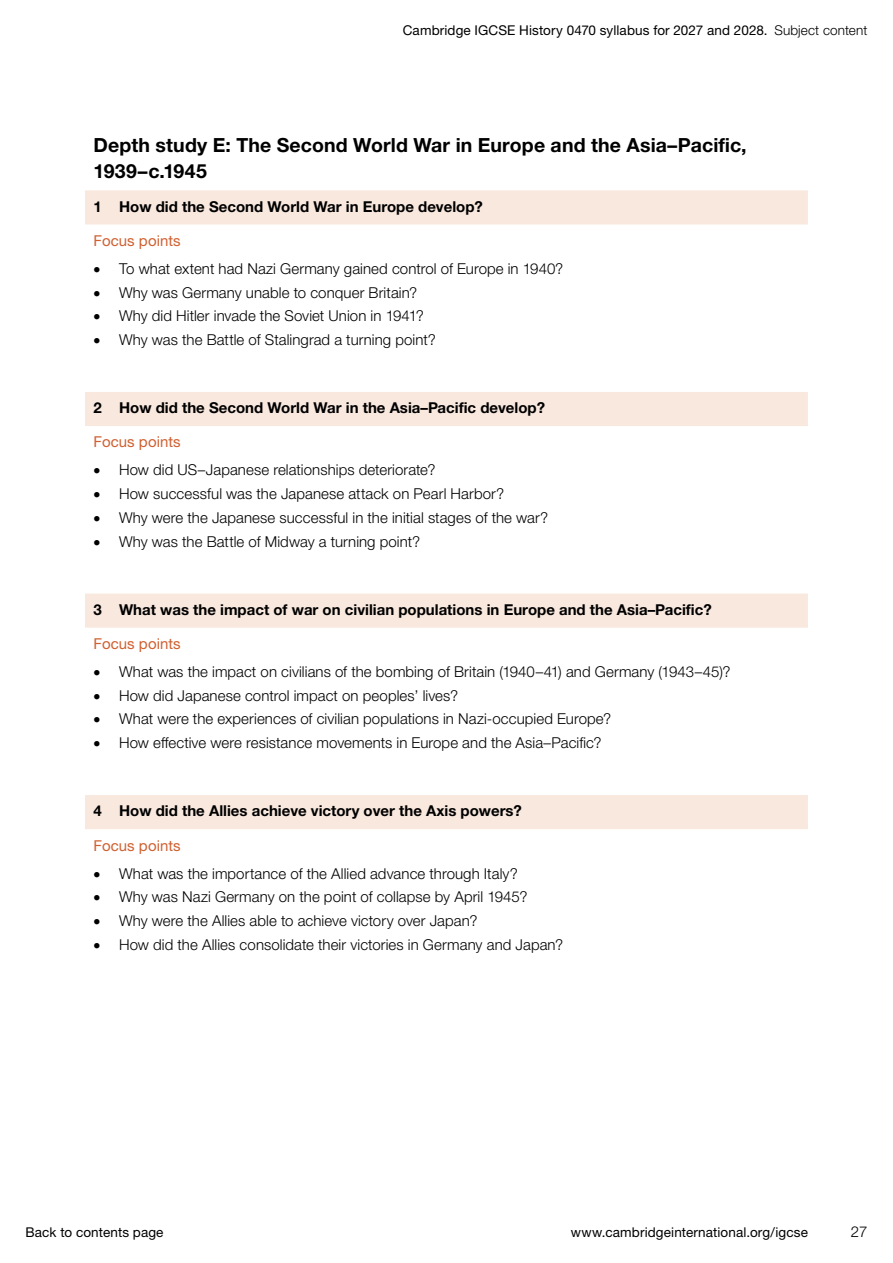
<style>
.page{position:relative;width:893px;height:1263px;background:#fff}
.page>*{position:absolute;margin:0;border:0;box-sizing:border-box;transform-origin:0 0}
.Subject_content_table_-_topic_name{font:700 19.5px/25.5px "Helvetica Neue LTW1 G";letter-spacing:.005em;color:#000}
.Bullets{font:300 15px "Helvetica Neue LTW1 G";letter-spacing:.005em;color:#000}
.Body_text__no_space_after{font:700 15px "Helvetica Neue LTW1 G";color:#000}
.Bullets_last_one{font:300 15px "Helvetica Neue LTW1 G";letter-spacing:.005em;color:#000}
.First_para_before_bullets{font:15px "Helvetica Neue LTW1 G";letter-spacing:.005em;color:#d06031}
.t1{font:13.5px "Helvetica Neue LTW1 G";letter-spacing:.01em;color:#000}
.s1{font-weight:300}
</style>
<div class="page">
<svg style="left:85px;top:190px;width:723px;height:639px"></svg>
<p class="t1" style="left:403px;top:22px;width:466px">Cambridge IGCSE History 0470 syllabus for 2027 and 2028. <span class="s1">Subject content</span></p>
<h3 class="Subject_content_table_-_topic_name" style="left:94px;top:132px;width:655px">Depth study E: The Second World War in Europe and the Asia–Pacific,<br>1939–c.1945</h3>
<p class="Body_text__no_space_after" style="left:94px;top:197px;width:391px">1 How did the Second World War in Europe develop?</p>
<p class="First_para_before_bullets" style="left:94px;top:231px;width:89px">Focus points</p>
<p class="Bullets" style="left:94px;top:259px;width:471px">• To what extent had Nazi Germany gained control of Europe in 1940?</p>
<p class="Bullets" style="left:94px;top:283px;width:325px">• Why was Germany unable to conquer Britain?</p>
<p class="Bullets" style="left:94px;top:307px;width:332px">• Why did Hitler invade the Soviet Union in 1941?</p>
<p class="Bullets" style="left:94px;top:331px;width:344px">• Why was the Battle of Stalingrad a turning point?</p>
<p class="Body_text__no_space_after" style="left:94px;top:399px;width:453px">2 How did the Second World War in the Asia–Pacific develop?</p>
<p class="First_para_before_bullets" style="left:94px;top:433px;width:89px">Focus points</p>
<p class="Bullets" style="left:94px;top:461px;width:344px">• How did US–Japanese relationships deteriorate?</p>
<p class="Bullets" style="left:94px;top:485px;width:412px">• How successful was the Japanese attack on Pearl Harbor?</p>
<p class="Bullets" style="left:94px;top:508px;width:456px">• Why were the Japanese successful in the initial stages of the war?</p>
<p class="Bullets" style="left:94px;top:532px;width:328px">• Why was the Battle of Midway a turning point?</p>
<p class="Body_text__no_space_after" style="left:94px;top:600px;width:620px">3 What was the impact of war on civilian populations in Europe and the Asia–Pacific?</p>
<p class="First_para_before_bullets" style="left:94px;top:634px;width:89px">Focus points</p>
<p class="Bullets" style="left:94px;top:662px;width:639px">• What was the impact on civilians of the bombing of Britain (1940–41) and Germany (1943–45)?</p>
<p class="Bullets" style="left:94px;top:686px;width:366px">• How did Japanese control impact on peoples’ lives?</p>
<p class="Bullets" style="left:94px;top:710px;width:519px">• What were the experiences of civilian populations in Nazi-occupied Europe?</p>
<p class="Bullets" style="left:94px;top:734px;width:510px">• How effective were resistance movements in Europe and the Asia–Pacific?</p>
<p class="Body_text__no_space_after" style="left:94px;top:802px;width:430px">4 How did the Allies achieve victory over the Axis powers?</p>
<p class="First_para_before_bullets" style="left:94px;top:836px;width:89px">Focus points</p>
<p class="Bullets" style="left:94px;top:864px;width:426px">• What was the importance of the Allied advance through Italy?</p>
<p class="Bullets" style="left:94px;top:888px;width:435px">• Why was Nazi Germany on the point of collapse by April 1945?</p>
<p class="Bullets" style="left:94px;top:911px;width:385px">• Why were the Allies able to achieve victory over Japan?</p>
<p class="Bullets_last_one" style="left:94px;top:935px;width:471px">• How did the Allies consolidate their victories in Germany and Japan?</p>
<p class="t1" style="left:26px;top:1224px;width:140px">Back to contents page</p>
<p class="t1" style="left:571px;top:1224px;width:239px">www.cambridgeinternational.org/igcse</p>
<p class="Bullets" style="left:851px;top:1223px;width:18px">27</p>
</div>
